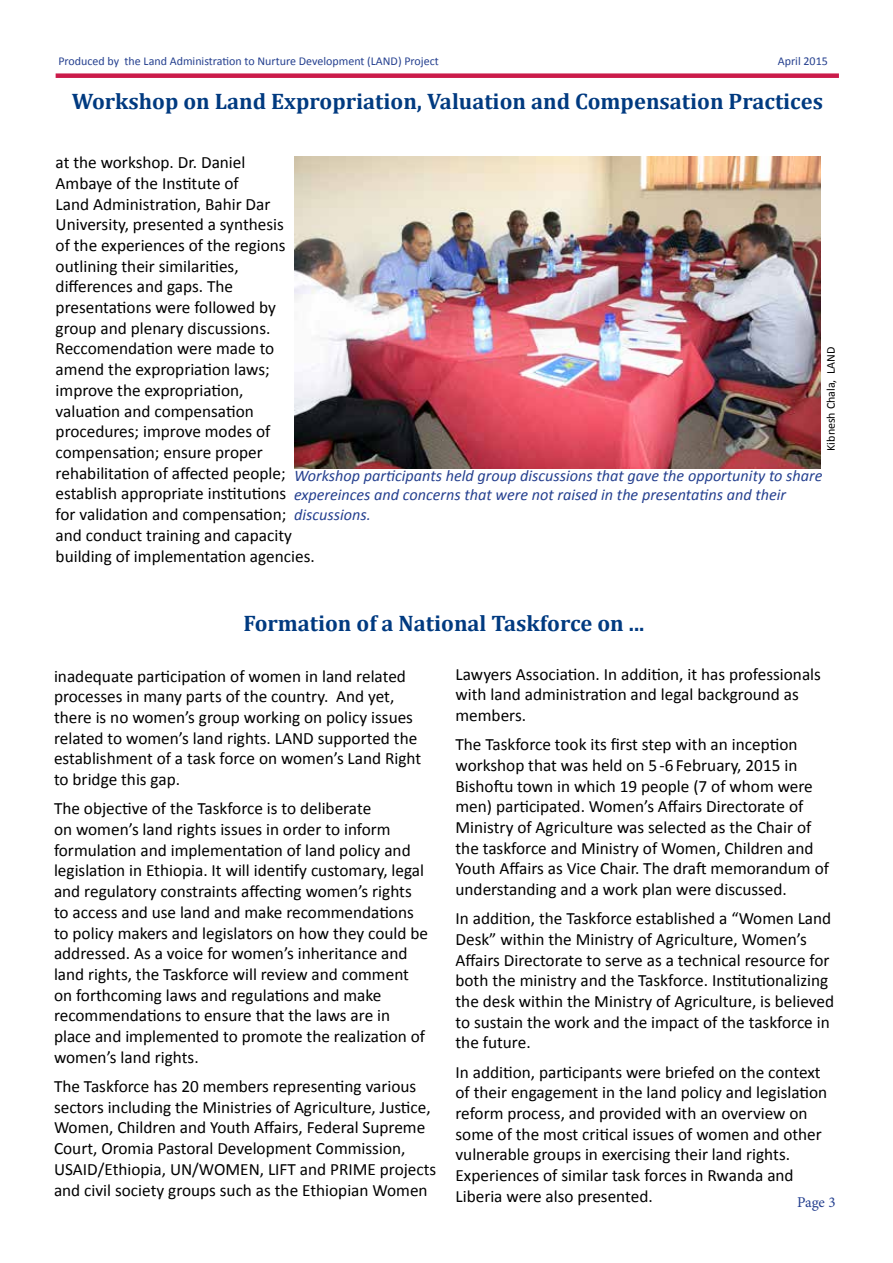
<style>
.page{position:relative;width:893px;height:1263px;background:#fff}
.page>*{position:absolute;margin:0;border:0;box-sizing:border-box;transform-origin:0 0}
.t1{font:700 22.5px "Cambria";color:#003a80}
.t2{font:17.25px/20.7px "Calibri";color:#000}
.t3{font:italic 16.2px/19.5px "Calibri";color:#25408f}
.t4{font:15px "Minion Pro";color:#25408f}
.t5{font:12px "Calibri";color:#25408f}
.t6{font:12px "Calibri";color:#000}
.s1{font-style:italic;font-size:16.2px;color:#25408f}
</style>
<div class="page">
<div style="left:56px;top:73px;width:783px;height:5px;background:#cb1b4a"></div>
<img style="left:294px;top:156px;width:526px;height:313px">
<p class="t5" style="left:58px;top:53px;width:382px">Produced by the Land Administration to Nurture Development (LAND) Project</p>
<p class="t5" style="left:778px;top:53px;width:51px">April 2015</p>
<h1 class="t1" style="left:72px;top:86px;width:753px">Workshop on Land Expropriation, Valuation and Compensation Practices</h1>
<p class="t2" style="left:56px;top:152px;width:317px">at the workshop. Dr. Daniel<br>Ambaye of the Institute of<br>Land Administration, Bahir Dar<br>University, presented a synthesis<br>of the experiences of the regions<br>outlining their similarities,<br>differences and gaps. The<br>presentations were followed by<br>group and plenary discussions.<br>Reccomendation were made to<br>amend the expropriation laws;<br>improve the expropriation,<br>valuation and compensation<br>procedures; improve modes of compensation; ensure proper<br>rehabilitation of affected people;<br>establish appropriate institutions<br>for validation and compensation; <span class="s1">discussions. </span>and conduct training and capacity<br>building of implementation agencies.</p>
<p class="t6" style="left:822px;top:451px;width:105px;rotate:-90deg">Kibnesh Chala, LAND</p>
<p class="t3" style="left:294px;top:465px;width:530px">Workshop participants held group discussions that gave the opportunity to share expereinces and concerns that were not raised in the presentatins and their</p>
<h1 class="t1" style="left:243px;top:607px;width:403px">Formation of a National Taskforce on ...</h1>
<p class="t2" style="left:54px;top:665px;width:369px">inadequate participation of women in land related processes in many parts of the country. And yet, there is no women’s group working on policy issues related to women’s land rights. LAND supported the establishment of a task force on women’s Land Right to bridge this gap.</p>
<p class="t2" style="left:54px;top:798px;width:376px">The objective of the Taskforce is to deliberate<br>on women’s land rights issues in order to inform formulation and implementation of land policy and legislation in Ethiopia. It will identify customary, legal and regulatory constraints affecting women’s rights to access and use land and make recommendations to policy makers and legislators on how they could be addressed. As a voice for women’s inheritance and land rights, the Taskforce will review and comment on forthcoming laws and regulations and make recommendations to ensure that the laws are in place and implemented to promote the realization of women’s land rights.</p>
<p class="t2" style="left:54px;top:1075px;width:384px">The Taskforce has 20 members representing various sectors including the Ministries of Agriculture, Justice, Women, Children and Youth Affairs, Federal Supreme Court, Oromia Pastoral Development Commission, USAID/Ethiopia, UN/WOMEN, LIFT and PRIME projects and civil society groups such as the Ethiopian Women</p>
<p class="t2" style="left:455px;top:663px;width:367px">Lawyers Association. In addition, it has professionals with land administration and legal background as members.</p>
<p class="t2" style="left:455px;top:733px;width:375px">The Taskforce took its first step with an inception workshop that was held on 5 -6 February, 2015 in Bishoftu town in which 19 people (7 of whom were men) participated. Women’s Affairs Directorate of Ministry of Agriculture was selected as the Chair of the taskforce and Ministry of Women, Children and Youth Affairs as Vice Chair. The draft memorandum of understanding and a work plan were discussed.</p>
<p class="t2" style="left:455px;top:908px;width:380px">In addition, the Taskforce established a “Women Land Desk” within the Ministry of Agriculture, Women’s Affairs Directorate to serve as a technical resource for both the ministry and the Taskforce. Institutionalizing the desk within the Ministry of Agriculture, is believed to sustain the work and the impact of the taskforce in the future.</p>
<p class="t2" style="left:455px;top:1061px;width:373px">In addition, participants were briefed on the context of their engagement in the land policy and legislation reform process, and provided with an overview on some of the most critical issues of women and other vulnerable groups in exercising their land rights.<br>Experiences of similar task forces in Rwanda and Liberia were also presented.</p>
<p class="t4" style="left:797px;top:1192px;width:40px">Page 3</p>
</div>
